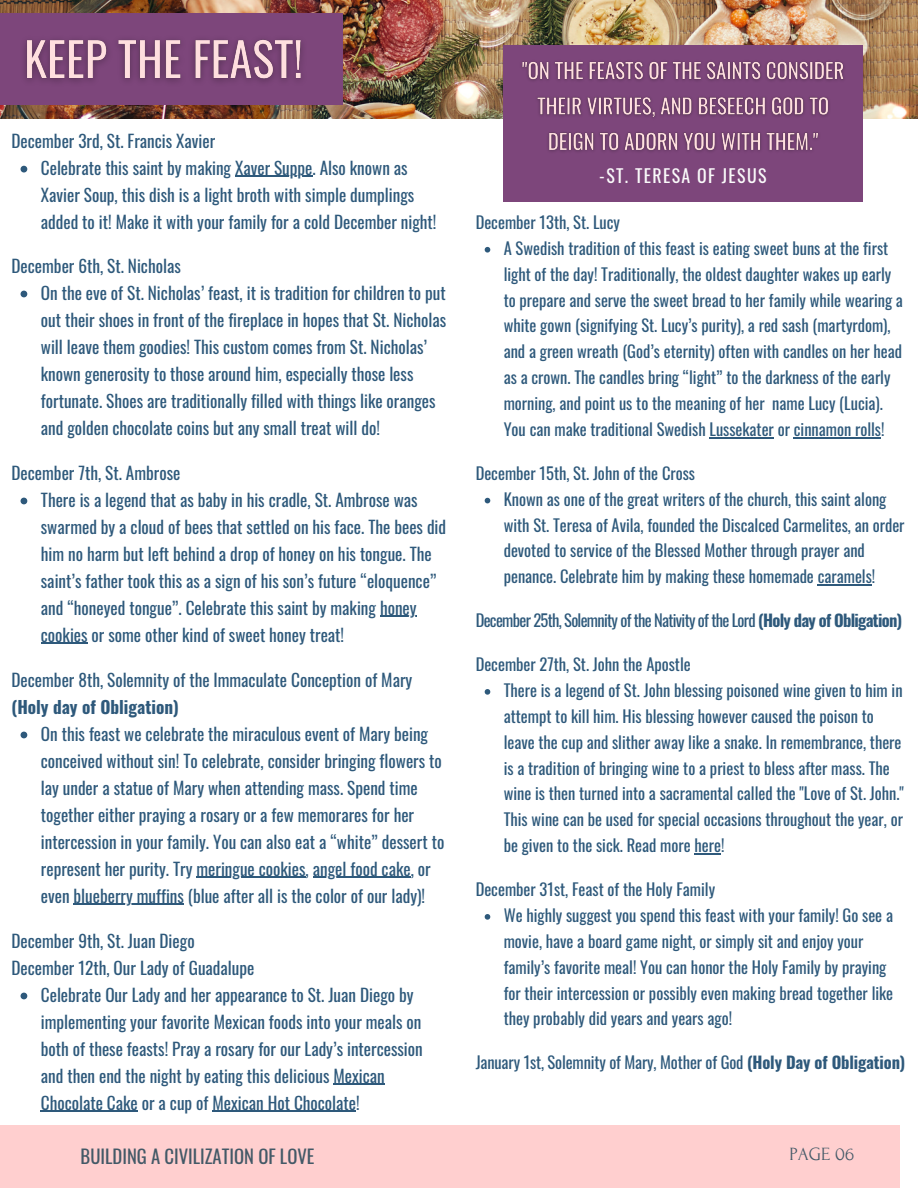
<style>
.page{position:relative;width:918px;height:1188px;background:#fff}
.page>*{position:absolute;margin:0;border:0;box-sizing:border-box;transform-origin:0 0}
.t1{font:18.75px "Forum";color:#435967}
.t2{font:18.6px "Oswald";color:#435967}
.t3{font:17.85px "Oswald";letter-spacing:.075em;color:#fafafa}
.t4{font:17.25px/27px "Oswald";color:#2e597b}
.t5{font:16.5px/25.8px "Oswald";color:#2e597b}
.t6{font:16.5px "Oswald";letter-spacing:-.04em;color:#2e597b}
.s1{font-weight:700}
</style>
<div class="page">
<div style="left:0;top:1125px;width:900px;height:63px;background:#ffcfcf"></div>
<img style="left:0;top:0;width:918px;height:118px">
<svg style="left:21px;top:166px;width:6px;height:6px"></svg>
<hr style="left:235px;top:176px;width:78px;height:1px;background:#2e597b">
<svg style="left:21px;top:291px;width:6px;height:6px"></svg>
<svg style="left:21px;top:498px;width:6px;height:6px"></svg>
<hr style="left:380px;top:616px;width:37px;height:1px;background:#2e597b">
<hr style="left:41px;top:643px;width:47px;height:1px;background:#2e597b">
<svg style="left:21px;top:732px;width:6px;height:6px"></svg>
<hr style="left:197px;top:877px;width:109px;height:1px;background:#2e597b">
<hr style="left:313px;top:877px;width:98px;height:1px;background:#2e597b">
<hr style="left:74px;top:904px;width:110px;height:1px;background:#2e597b">
<svg style="left:21px;top:993px;width:6px;height:6px"></svg>
<hr style="left:333px;top:1084px;width:52px;height:1px;background:#2e597b">
<hr style="left:41px;top:1111px;width:97px;height:1px;background:#2e597b">
<hr style="left:212px;top:1111px;width:144px;height:1px;background:#2e597b">
<div style="left:503px;top:45px;width:360px;height:156px;background:#7d467b"></div>
<div style="left:0;top:13px;width:343px;height:91px;background:#7d467b"></div>
<img style="left:25px;top:39px;width:277px;height:43px">
<svg style="left:485px;top:247px;width:5px;height:6px"></svg>
<hr style="left:709px;top:437px;width:65px;height:1px;background:#2e597b">
<hr style="left:794px;top:437px;width:87px;height:1px;background:#2e597b">
<svg style="left:485px;top:498px;width:5px;height:5px"></svg>
<hr style="left:818px;top:584px;width:54px;height:2px;background:#2e597b">
<svg style="left:485px;top:689px;width:5px;height:6px"></svg>
<svg style="left:695px;top:853px;width:26px;height:1px"></svg>
<svg style="left:485px;top:914px;width:5px;height:6px"></svg>
<img style="left:522px;top:61px;width:322px;height:91px">
<p class="t4" style="left:12px;top:126px;width:205px">December 3rd, St. Francis Xavier</p>
<p class="t4" style="left:41px;top:153px;width:397px">Celebrate this saint by making Xaver Suppe. Also known as<br>Xavier Soup, this dish is a light broth with simple dumplings added to it! Make it with your family for a cold December night!</p>
<p class="t4" style="left:12px;top:251px;width:171px">December 6th, St. Nicholas</p>
<p class="t4" style="left:41px;top:278px;width:407px">On the eve of St. Nicholas’ feast, it is tradition for children to put out their shoes in front of the fireplace in hopes that St. Nicholas will leave them goodies! This custom comes from St. Nicholas’ known generosity to those around him, especially those less fortunate. Shoes are traditionally filled with things like oranges and golden chocolate coins but any small treat will do!</p>
<p class="t4" style="left:12px;top:458px;width:170px">December 7th, St. Ambrose</p>
<p class="t4" style="left:41px;top:485px;width:407px">There is a legend that as baby in his cradle, St. Ambrose was swarmed by a cloud of bees that settled on his face. The bees did him no harm but left behind a drop of honey on his tongue. The saint’s father took this as a sign of his son’s future “eloquence” and “honeyed tongue”. Celebrate this saint by making honey cookies or some other kind of sweet honey treat!</p>
<p class="t4" style="left:12px;top:665px;width:402px">December 8th, Solemnity of the Immaculate Conception of Mary <span class="s1">(Holy day of Obligation)</span></p>
<p class="t4" style="left:41px;top:719px;width:405px">On this feast we celebrate the miraculous event of Mary being conceived without sin! To celebrate, consider bringing flowers to lay under a statue of Mary when attending mass. Spend time together either praying a rosary or a few memorares for her intercession in your family. You can also eat a “white” dessert to represent her purity. Try meringue cookies, angel food cake, or even blueberry muffins (blue after all is the color of our lady)!</p>
<p class="t4" style="left:12px;top:926px;width:185px">December 9th, St. Juan Diego</p>
<p class="t4" style="left:12px;top:953px;width:244px">December 12th, Our Lady of Guadalupe</p>
<p class="t4" style="left:41px;top:980px;width:383px">Celebrate Our Lady and her appearance to St. Juan Diego by implementing your favorite Mexican foods into your meals on both of these feasts! Pray a rosary for our Lady’s intercession and then end the night by eating this delicious Mexican Chocolate Cake or a cup of Mexican Hot Chocolate!</p>
<p class="t3" style="left:599px;top:162px;width:169px">-ST. TERESA OF JESUS</p>
<p class="t5" style="left:476px;top:209px;width:146px">December 13th, St. Lucy</p>
<p class="t5" style="left:504px;top:234px;width:401px">A Swedish tradition of this feast is eating sweet buns at the first light of the day! Traditionally, the oldest daughter wakes up early to prepare and serve the sweet bread to her family while wearing a white gown (signifying St. Lucy’s purity), a red sash (martyrdom), and a green wreath (God’s eternity) often with candles on her head as a crown. The candles bring “light” to the darkness of the early morning, and point us to the meaning of her name Lucy (Lucia).<br>You can make traditional Swedish Lussekater or cinnamon rolls!</p>
<p class="t5" style="left:476px;top:459px;width:221px">December 15th, St. John of the Cross</p>
<p class="t5" style="left:504px;top:485px;width:402px">Known as one of the great writers of the church, this saint along with St. Teresa of Avila, founded the Discalced Carmelites, an order devoted to service of the Blessed Mother through prayer and penance. Celebrate him by making these homemade caramels!</p>
<p class="t6" style="left:476px;top:607px;width:428px">December 25th, Solemnity of the Nativity of the Lord <span class="s1">(Holy day of Obligation)</span></p>
<p class="t5" style="left:476px;top:651px;width:217px">December 27th, St. John the Apostle</p>
<p class="t5" style="left:504px;top:677px;width:402px">There is a legend of St. John blessing poisoned wine given to him in attempt to kill him. His blessing however caused the poison to leave the cup and slither away like a snake. In remembrance, there is a tradition of bringing wine to a priest to bless after mass. The wine is then turned into a sacramental called the "Love of St. John." This wine can be used for special occasions throughout the year, or be given to the sick. Read more here!</p>
<p class="t5" style="left:476px;top:876px;width:241px">December 31st, Feast of the Holy Family</p>
<p class="t5" style="left:504px;top:902px;width:391px">We highly suggest you spend this feast with your family! Go see a movie, have a board game night, or simply sit and enjoy your family’s favorite meal! You can honor the Holy Family by praying for their intercession or possibly even making bread together like they probably did years and years ago!</p>
<p class="t5" style="left:476px;top:1049px;width:431px">January 1st, Solemnity of Mary, Mother of God <span class="s1">(Holy Day of Obligation)</span></p>
<p class="t2" style="left:81px;top:1142px;width:235px">BUILDING A CIVILIZATION OF LOVE</p>
<p class="t1" style="left:790px;top:1144px;width:66px">PAGE 06</p>
</div>
